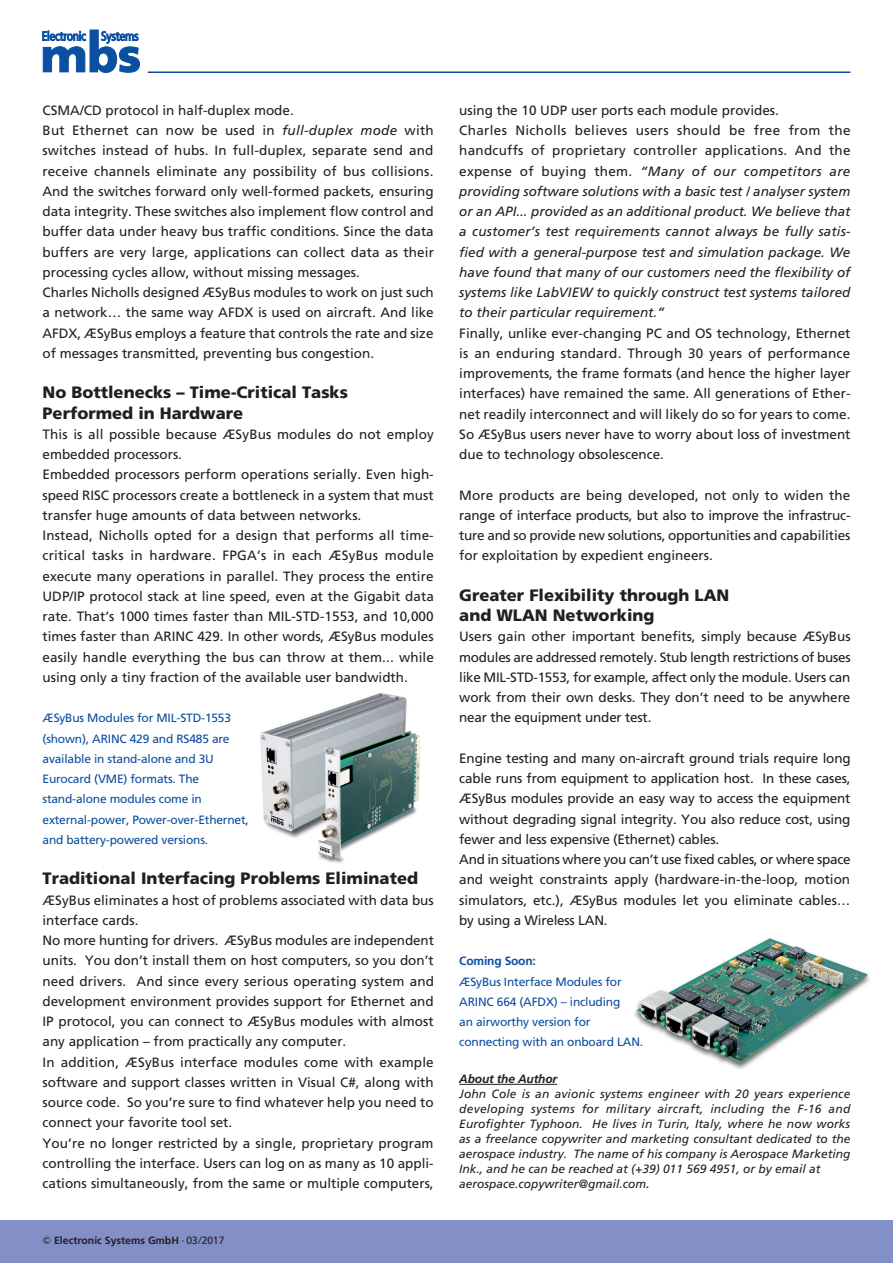
<style>
.page{position:relative;width:893px;height:1263px;background:#fff}
.page>*{position:absolute;margin:0;border:0;box-sizing:border-box;transform-origin:0 0}
.t1{font:900 16.5px/20.2px "Frutiger";color:#231f20}
.t2{font:13.5px/20.2px "Frutiger";color:#231f20}
.t3{font:italic 13.5px/20.2px "Frutiger";color:#231f20}
.t4{font:italic 12px/15px "Frutiger";color:#231f20}
.t5{font:12px/20.2px "Frutiger";letter-spacing:-.015em;color:#0d4da1}
.t6{font:italic 700 12px "Frutiger LT";letter-spacing:-.015em;color:#231f20}
.t7{font:700 12px "Frutiger LT";letter-spacing:-.015em;color:#0d4da1}
.t8{font:700 10.5px "Frutiger";color:#231f20}
.s1{font-style:italic}
.s2{font-family:"Frutiger BQ";font-weight:400}
.s3{font-style:normal}
.s4{font-size:13.5px}
</style>
<div class="page">
<div style="left:0;top:1220px;width:893px;height:43px;background:#838fc7"></div>
<img style="left:260px;top:693px;width:161px;height:170px">
<img style="left:634px;top:938px;width:236px;height:131px">
<hr style="left:148px;top:71px;width:702px;height:2px;background:#0d4da1">
<svg style="left:43px;top:30px;width:97px;height:43px"></svg>
<hr style="left:459px;top:1084px;width:98px;height:1px;background:#231f20">
<p class="t2" style="left:43px;top:100px;width:393px">CSMA/CD protocol in half-duplex mode.<br>But Ethernet can now be used in <span class="s1">full-duplex mode</span> with switches instead of hubs. In full-duplex, separate send and receive channels eliminate any possibility of bus collisions.<br>And the switches forward only well-formed packets, ensuring data integrity. These switches also implement flow control and buffer data under heavy bus traffic conditions. Since the data buffers are very large, applications can collect data as their processing cycles allow, without missing messages.<br>Charles Nicholls designed ÆSyBus modules to work on just such a network… the same way AFDX is used on aircraft. And like AFDX, ÆSyBus employs a feature that controls the rate and size of messages transmitted, preventing bus congestion.</p>
<p class="t1" style="left:43px;top:382px;width:307px">No Bottlenecks – Time-Critical Tasks<br>Performed in Hardware</p>
<p class="t2" style="left:43px;top:424px;width:393px">This is all possible because ÆSyBus modules do not employ embedded processors.<br>Embedded processors perform operations serially. Even high&shy;speed RISC processors create a bottleneck in a system that must transfer huge amounts of data between networks.<br>Instead, Nicholls opted for a design that performs all time&shy;critical tasks in hardware. FPGA’s in each ÆSyBus module execute many operations in parallel. They process the entire UDP/IP protocol stack at line speed, even at the Gigabit data rate. That’s 1000 times faster than MIL-STD-1553, and 10,000 times faster than ARINC 429. In other words, ÆSyBus modules easily handle everything the bus can throw at them... while using only a tiny fraction of the available user bandwidth.</p>
<p class="t5" style="left:43px;top:708px;width:208px">ÆSyBus Modules for MIL-STD-1553 (shown), ARINC 429 and RS485 are available in stand-alone and 3U<br>Eurocard (VME) formats. The stand-alone modules come in external-power, Power-over-Ethernet, and battery-powered versions.</p>
<p class="t1" style="left:43px;top:868px;width:377px">Traditional Interfacing Problems Eliminated</p>
<p class="t2" style="left:43px;top:890px;width:393px">ÆSyBus eliminates a host of problems associated with data bus interface cards.<br>No more hunting for drivers. ÆSyBus modules are independent units. You don’t install them on host computers, so you don’t need drivers. And since every serious operating system and development environment provides support for Ethernet and IP protocol, you can connect to ÆSyBus modules with almost any application – from practically any computer.<br>In addition, ÆSyBus interface modules come with example software and support classes written in Visual C#, along with source code. So you’re sure to find whatever help you need to connect your favorite tool set.<br>You’re no longer restricted by a single, proprietary program controlling the interface. Users can log on as many as 10 appli&shy;cations simultaneously, from the same or multiple computers,</p>
<p class="t8" style="left:43px;top:1234px;width:183px"><span class="s2">©</span> Electronic Systems GmbH <span class="s2">· 03/2017</span></p>
<p class="t3" style="left:459px;top:100px;width:393px"><span class="s3">using the 10 UDP user ports each module provides.<br>Charles Nicholls believes users should be free from the handcuffs of proprietary controller applications. And the expense of buying them.</span> “Many of our competitors are providing software solutions with a basic test / analyser system or an API... provided as an additional product. We believe that a customer’s test requirements cannot always be fully satis&shy;fied with a general-purpose test and simulation package. We have found that many of our customers need the flexibility of systems like LabVIEW to quickly construct test systems tailored to their particular requirement.”</p>
<p class="t2" style="left:459px;top:323px;width:393px;text-align:justify">Finally, unlike ever-changing PC and OS technology, Ethernet is an enduring standard. Through 30 years of performance improvements, the frame formats (and hence the higher layer interfaces) have remained the same. All generations of Ether&shy;net readily interconnect and will likely do so for years to come.<br>So ÆSyBus users never have to worry about loss of investment due to technology obsolescence.</p>
<p class="t2" style="left:459px;top:485px;width:393px;text-align:justify">More products are being developed, not only to widen the range of interface products, but also to improve the infrastruc&shy;ture and so provide new solutions, opportunities and capabilities for exploitation by expedient engineers.</p>
<p class="t1" style="left:459px;top:585px;width:272px">Greater Flexibility through LAN and WLAN Networking</p>
<p class="t2" style="left:459px;top:626px;width:393px;text-align:justify">Users gain other important benefits, simply because ÆSyBus modules are addressed remotely. Stub length restrictions of buses like MIL-STD-1553, for example, affect only the module. Users can work from their own desks. They don’t need to be anywhere near the equipment under test.</p>
<p class="t2" style="left:459px;top:748px;width:393px">Engine testing and many on-aircraft ground trials require long cable runs from equipment to application host. In these cases, ÆSyBus modules provide an easy way to access the equipment without degrading signal integrity. You also reduce cost, using fewer and less expensive (Ethernet) cables.<br>And in situations where you can’t use fixed cables, or where space and weight constraints apply (hardware-in-the-loop, motion simulators, etc.), ÆSyBus modules let you eliminate cables… by using a Wireless LAN.</p>
<p class="t7" style="left:459px;top:954px;width:78px">Coming Soon:</p>
<p class="t5" style="left:459px;top:971px;width:185px">ÆSyBus Interface Modules for<br>ARINC 664 (AFDX) – including<br>an airworthy version for connecting with an onboard LAN.</p>
<p class="t6" style="left:459px;top:1072px;width:99px">About the Author</p>
<p class="t4" style="left:459px;top:1086px;width:393px">John Cole is an avionic systems engineer with 20 years experience developing systems for military aircraft, including the F-16 and Eurofighter Typhoon. He lives in Turin, Italy, where he now works as a freelance copywriter and marketing consultant dedicated to the aerospace industry. The name of his company is Aerospace Marketing Ink., and he can be reached at (+39) 011 569 4951, or by email at aerospace.copywriter@gmail.com<span class="s4">.</span></p>
</div>
